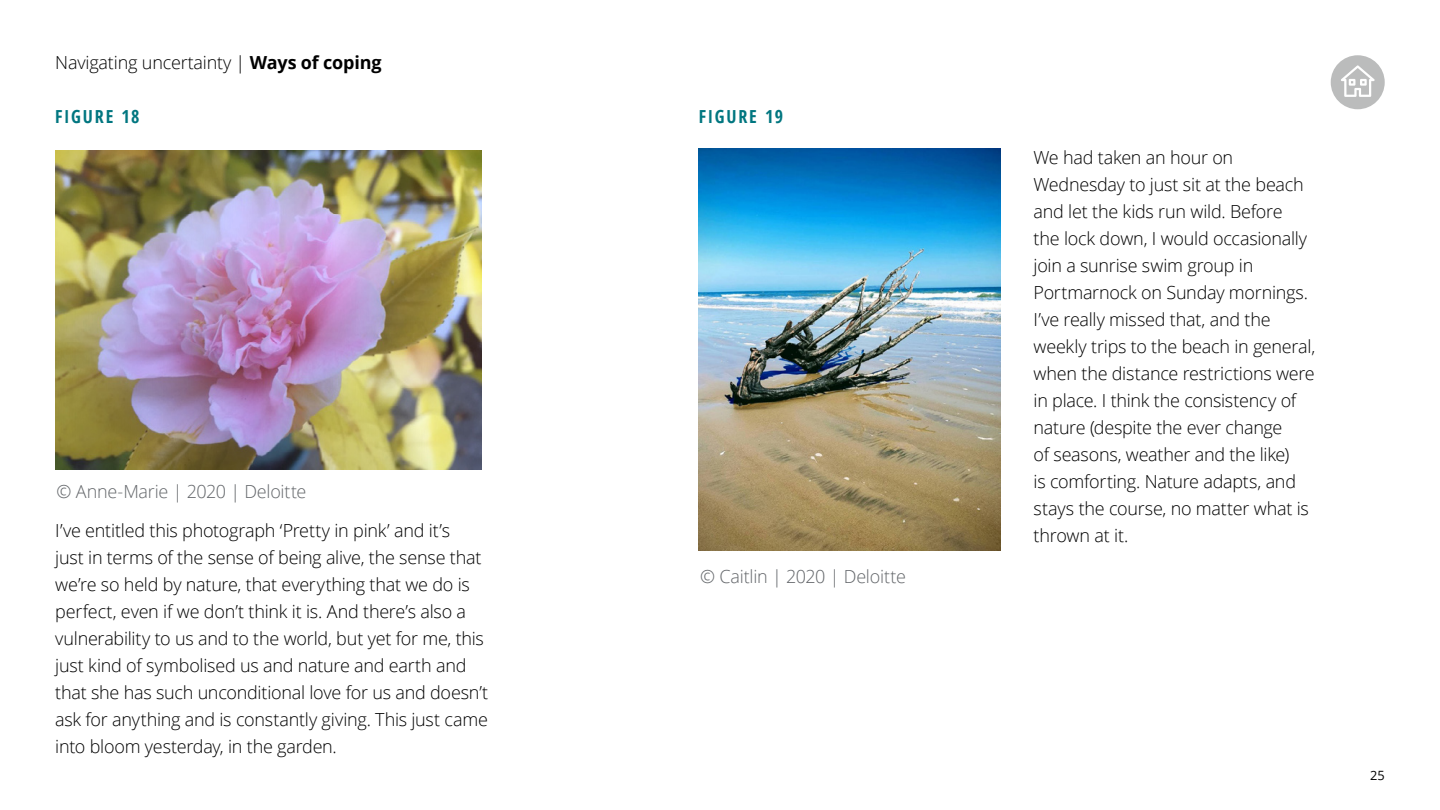
<style>
.page{position:relative;width:1440px;height:810px;background:#fff}
.page>*{position:absolute;margin:0;border:0;box-sizing:border-box;transform-origin:0 0}
.t1{font:300 18px/27px "Open Sans";letter-spacing:-.015em;color:#000}
.t2{font:300 18px "Open Sans";letter-spacing:-.015em;color:#63666a}
.t3{font:700 18px "Open Sans Condensed";letter-spacing:.095em;color:#007680}
.t4{font:12.75px "Open Sans";color:#000}
.s1{font-weight:700}
</style>
<div class="page">
<svg style="left:1331px;top:55px;width:54px;height:54px"></svg>
<img style="left:699px;top:148px;width:302px;height:403px">
<img style="left:55px;top:150px;width:427px;height:320px">
<p class="t1" style="left:55px;top:49px;width:328px">Navigating uncertainty | <span class="s1">Ways of coping</span></p>
<p class="t3" style="left:55px;top:104px;width:86px">FIGURE 18</p>
<p class="t3" style="left:699px;top:104px;width:86px">FIGURE 19</p>
<p class="t2" style="left:57px;top:480px;width:251px">© Anne-Marie | 2020 | Deloitte</p>
<p class="t1" style="left:55px;top:517px;width:434px">I’ve entitled this photograph ‘Pretty in pink’ and it’s<br>just in terms of the sense of being alive, the sense that we’re so held by nature, that everything that we do is perfect, even if we don’t think it is. And there’s also a vulnerability to us and to the world, but yet for me, this just kind of symbolised us and nature and earth and that she has such unconditional love for us and doesn’t ask for anything and is constantly giving. This just came into bloom yesterday, in the garden.</p>
<p class="t2" style="left:700px;top:564px;width:207px">© Caitlin | 2020 | Deloitte</p>
<p class="t1" style="left:1034px;top:143px;width:283px">We had taken an hour on<br>Wednesday to just sit at the beach and let the kids run wild. Before<br>the lock down, I would occasionally join a sunrise swim group in<br>Portmarnock on Sunday mornings.<br>I’ve really missed that, and the weekly trips to the beach in general, when the distance restrictions were in place. I think the consistency of nature (despite the ever change<br>of seasons, weather and the like)<br>is comforting. Nature adapts, and stays the course, no matter what is thrown at it.</p>
<p class="t4" style="left:1370px;top:767px;width:16px">25</p>
</div>
